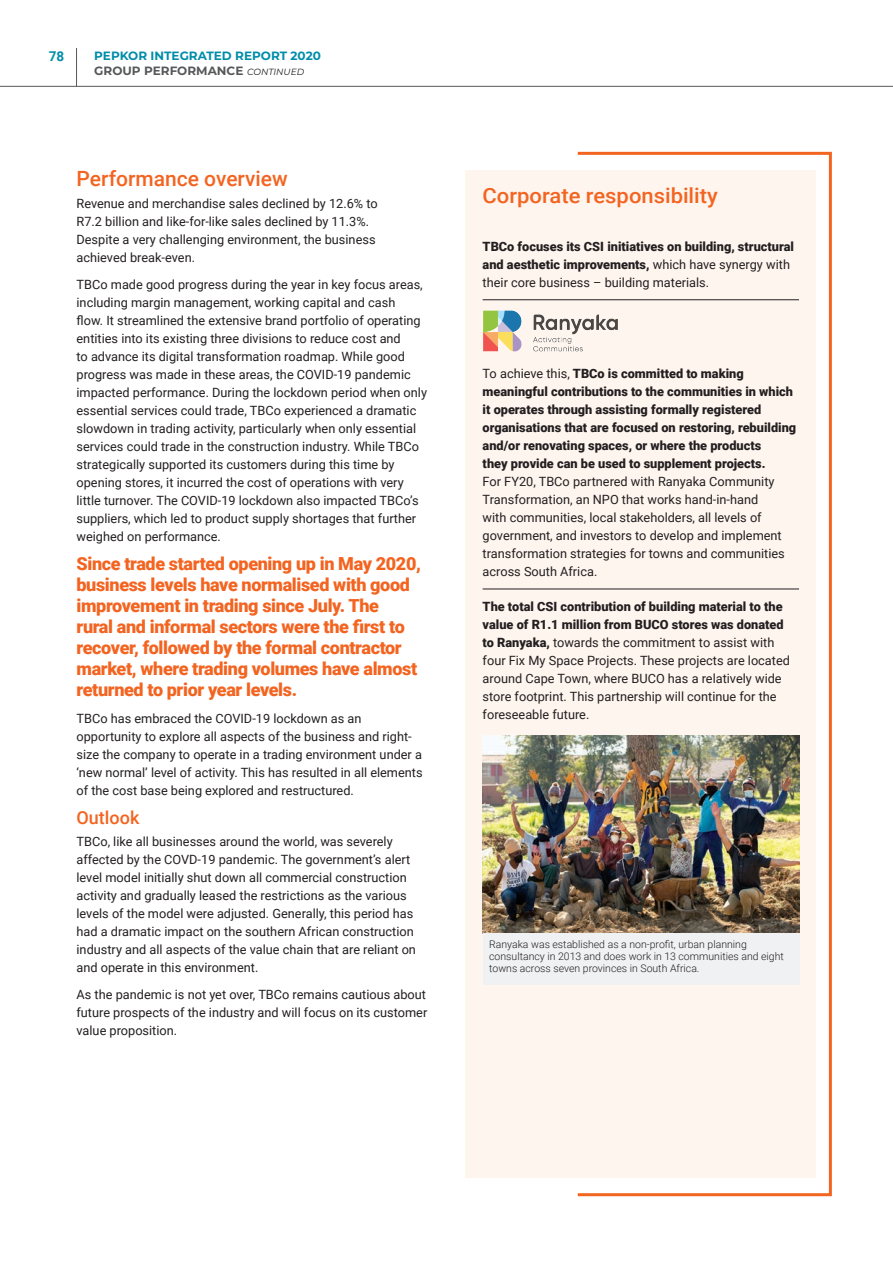
<style>
.page{position:relative;width:893px;height:1263px;background:#fff}
.page>*{position:absolute;margin:0;border:0;box-sizing:border-box;transform-origin:0 0}
.t1{font:500 21px "Roboto";color:#f36421;scale:1.05 1}
.t2{font:500 21px "Roboto";color:#f36421}
.t3{font:900 18px/21px "Roboto";letter-spacing:-.02em;color:#f36421}
.t4{font:500 18px "Roboto";color:#f36421}
.t5{font:700 13.5px "Roboto";color:#008da9}
.t6{font:12.75px/18px "Roboto";color:#231f20}
.t7{font:900 12.75px/18px "Roboto";color:#231f20}
.t8{font:700 12px/15px "Montserrat";color:#008da9}
.t9{font:300 10.5px/12px "Roboto";color:#231f20}
.s1{color:#57585a}
.s2{font-weight:400;font-style:italic;font-size:9px;color:#231f20}
.s3{font-weight:400}
.s4{font-weight:900}
</style>
<div class="page">
<hr style="left:76px;top:48px;width:1px;height:38px;background:#57585a">
<hr style="left:0;top:86px;width:893px;height:1px;background:#57585a">
<div style="left:466px;top:170px;width:350px;height:1008px;background:#fef5ef"></div>
<hr style="left:483px;top:299px;width:316px;height:1px;background:#231f20">
<hr style="left:483px;top:589px;width:316px;height:1px;background:#231f20">
<img style="left:483px;top:310px;width:135px;height:41px">
<div style="left:576px;top:152px;width:256px;height:1044px;border:3px solid #f36421"></div>
<img style="left:483px;top:736px;width:316px;height:197px">
<div style="left:483px;top:933px;width:316px;height:52px;background:#f0f1f2"></div>
<p class="t5" style="left:49px;top:47px;width:17px">78</p>
<p class="t8" style="left:94px;top:47px;width:228px">PEPKOR INTEGRATED REPORT 2020<br><span class="s1">GROUP PERFORMANCE</span> <span class="s2">CONTINUED</span></p>
<h1 class="t2" style="left:77px;top:164px;width:213px">Performance overview</h1>
<p class="t6" style="left:77px;top:194px;width:303px">Revenue and merchandise sales declined by 12.6% to R7.2 billion and like-for-like sales declined by 11.3%.<br>Despite a very challenging environment, the business achieved break-even.</p>
<p class="t6" style="left:77px;top:275px;width:352px">TBCo made good progress during the year in key focus areas, including margin management, working capital and cash<br>flow. It streamlined the extensive brand portfolio of operating entities into its existing three divisions to reduce cost and<br>to advance its digital transformation roadmap. While good progress was made in these areas, the COVID-19 pandemic impacted performance. During the lockdown period when only essential services could trade, TBCo experienced a dramatic slowdown in trading activity, particularly when only essential services could trade in the construction industry. While TBCo strategically supported its customers during this time by opening stores, it incurred the cost of operations with very little turnover. The COVID-19 lockdown also impacted TBCo’s suppliers, which led to product supply shortages that further weighed on performance.</p>
<p class="t3" style="left:77px;top:553px;width:346px">Since trade started opening up in May 2020, business levels have normalised with good improvement in trading since July. The<br>rural and informal sectors were the first to recover, followed by the formal contractor market, where trading volumes have almost returned to prior year levels.</p>
<p class="t6" style="left:77px;top:709px;width:348px">TBCo has embraced the COVID-19 lockdown as an opportunity to explore all aspects of the business and right&shy;size the company to operate in a trading environment under a ‘new normal’ level of activity. This has resulted in all elements of the cost base being explored and restructured.</p>
<h2 class="t4" style="left:77px;top:805px;width:64px">Outlook</h2>
<p class="t6" style="left:77px;top:832px;width:341px">TBCo, like all businesses around the world, was severely affected by the COVD-19 pandemic. The government’s alert level model initially shut down all commercial construction activity and gradually leased the restrictions as the various levels of the model were adjusted. Generally, this period has had a dramatic impact on the southern African construction industry and all aspects of the value chain that are reliant on and operate in this environment.</p>
<p class="t6" style="left:77px;top:985px;width:352px;text-align:justify">As the pandemic is not yet over, TBCo remains cautious about future prospects of the industry and will focus on its customer value proposition.</p>
<h1 class="t1" style="left:483px;top:181px;width:225px">Corporate responsibility</h1>
<p class="t7" style="left:483px;top:237px;width:313px">TBCo focuses its CSI initiatives on building, structural and aesthetic improvements, <span class="s3">which have synergy with their core business – building materials.</span></p>
<p class="t7" style="left:483px;top:364px;width:315px"><span class="s3">To achieve this,</span> TBCo is committed to making meaningful contributions to the communities in which it operates through assisting formally registered organisations that are focused on restoring, rebuilding and/or renovating spaces, or where the products<br>they provide can be used to supplement projects.</p>
<p class="t6" style="left:483px;top:472px;width:304px">For FY20, TBCo partnered with Ranyaka Community Transformation, an NPO that works hand-in-hand with communities, local stakeholders, all levels of government, and investors to develop and implement transformation strategies for towns and communities across South Africa.</p>
<p class="t6" style="left:483px;top:597px;width:309px"><span class="s4">The total CSI contribution of building material to the value of R1.1 million from BUCO stores was donated to Ranyaka,</span> towards the commitment to assist with four Fix My Space Projects. These projects are located around Cape Town, where BUCO has a relatively wide store footprint. This partnership will continue for the foreseeable future.</p>
<p class="t9" style="left:489px;top:938px;width:296px">Ranyaka was established as a non-profit, urban planning consultancy in 2013 and does work in 13 communities and eight towns across seven provinces in South Africa.</p>
</div>
